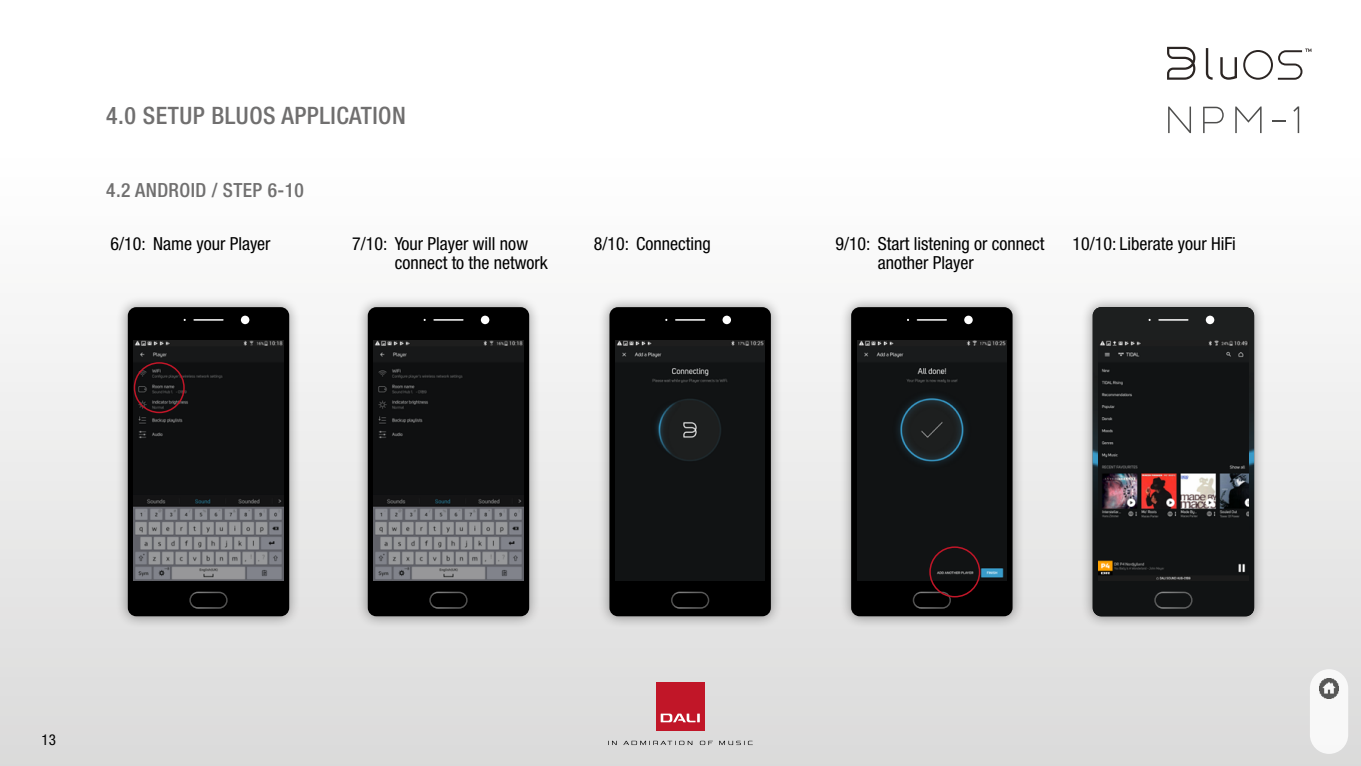
<style>
.page{position:relative;width:1361px;height:766px;background:#fff}
.page>*{position:absolute;margin:0;border:0;box-sizing:border-box;transform-origin:0 0}
.t1{font:500 condensed 24px "Helvetica Neue LT Std";letter-spacing:.02em;color:#706f6f}
.t2{font:500 condensed 19.5px "Helvetica Neue LT Std";letter-spacing:.02em;color:#706f6f}
.t3{font:condensed 18px/19.5px "Helvetica Neue LT Std";color:#000}
.t4{font:condensed 15px "Helvetica Neue LT Std";color:#000}
</style>
<div class="page">
<div style="left:0;top:150px;width:1361px;height:615px;background:linear-gradient(to bottom,#fff,#dadada)"></div>
<svg style="left:1168px;top:106px;width:23px;height:27px"></svg>
<svg style="left:1203px;top:107px;width:20px;height:26px"></svg>
<svg style="left:1272px;top:120px;width:13px;height:1px"></svg>
<svg style="left:1293px;top:106px;width:6px;height:27px"></svg>
<svg style="left:1235px;top:106px;width:26px;height:27px"></svg>
<svg style="left:1243px;top:49px;width:68px;height:31px"></svg>
<svg style="left:1220px;top:57px;width:17px;height:23px"></svg>
<svg style="left:1206px;top:48px;width:6px;height:32px"></svg>
<svg style="left:1167px;top:47px;width:28px;height:33px"></svg>
<div style="left:116px;top:295px;width:185px;height:333px;background:#000;opacity:.4"></div>
<div style="left:128px;top:307px;width:161px;height:309px;background:#000;border-radius:9px"></div>
<div style="left:189px;top:591px;width:39px;height:17px;border:2px solid #fff;border-radius:8px"></div>
<div style="left:241px;top:315px;width:8px;height:9px;background:#fff;border-radius:50%"></div>
<svg style="left:194px;top:319px;width:29px;height:1px"></svg>
<div style="left:356px;top:295px;width:185px;height:333px;background:#000;opacity:.4"></div>
<div style="left:368px;top:307px;width:161px;height:309px;background:#000;border-radius:9px"></div>
<div style="left:429px;top:591px;width:38px;height:17px;border:2px solid #fff;border-radius:8px"></div>
<div style="left:481px;top:315px;width:8px;height:9px;background:#fff;border-radius:50%"></div>
<svg style="left:434px;top:319px;width:29px;height:1px"></svg>
<div style="left:597px;top:295px;width:186px;height:333px;background:#000;opacity:.4"></div>
<div style="left:609px;top:307px;width:162px;height:309px;background:#000;border-radius:9px"></div>
<div style="left:671px;top:591px;width:38px;height:17px;border:2px solid #fff;border-radius:8px"></div>
<div style="left:722px;top:315px;width:9px;height:9px;background:#fff;border-radius:50%"></div>
<svg style="left:676px;top:319px;width:28px;height:1px"></svg>
<div style="left:839px;top:295px;width:185px;height:333px;background:#000;opacity:.4"></div>
<div style="left:851px;top:307px;width:161px;height:309px;background:#000;border-radius:9px"></div>
<div style="left:912px;top:591px;width:39px;height:17px;border:2px solid #fff;border-radius:8px"></div>
<div style="left:964px;top:315px;width:8px;height:9px;background:#fff;border-radius:50%"></div>
<svg style="left:917px;top:319px;width:29px;height:1px"></svg>
<div style="left:1081px;top:295px;width:185px;height:333px;background:#000;opacity:.4"></div>
<img style="left:1092px;top:307px;width:162px;height:309px">
<div style="left:1154px;top:591px;width:38px;height:17px;border:2px solid #fff;border-radius:8px"></div>
<svg style="left:1205px;top:315px;width:9px;height:9px"></svg>
<svg style="left:1159px;top:319px;width:29px;height:1px"></svg>
<img style="left:134px;top:341px;width:149px;height:239px">
<img style="left:374px;top:341px;width:149px;height:239px">
<img style="left:615px;top:341px;width:150px;height:239px">
<img style="left:857px;top:341px;width:149px;height:239px">
<img style="left:1098px;top:341px;width:150px;height:239px">
<div style="left:134px;top:362px;width:51px;height:51px;border:2px solid #c11628;border-radius:50%"></div>
<div style="left:929px;top:546px;width:51px;height:51px;border:2px solid #c11628;border-radius:50%"></div>
<svg style="left:608px;top:740px;width:8px;height:4px"></svg>
<svg style="left:719px;top:740px;width:34px;height:4px"></svg>
<svg style="left:623px;top:740px;width:69px;height:4px"></svg>
<svg style="left:700px;top:740px;width:13px;height:4px"></svg>
<div style="left:656px;top:681px;width:48px;height:49px;background:#c11628"></div>
<svg style="left:661px;top:713px;width:39px;height:9px"></svg>
<div style="left:1310px;top:669px;width:38px;height:84px;background:#f8f8f8;border-radius:19px"></div>
<img style="left:1319px;top:678px;width:19px;height:20px">
<h1 class="t1" style="left:106px;top:101px;width:301px">4.0 SETUP BLUOS APPLICATION</h1>
<p class="t2" style="left:106px;top:179px;width:199px">4.2 ANDROID / STEP 6-10</p>
<p class="t3" style="left:111px;top:234px;width:161px">6/10: Name your Player</p>
<p class="t3" style="left:1072px;top:234px;width:165px">10/10: Liberate your HiFi</p>
<p class="t3" style="left:395px;top:234px;width:155px;text-indent:-42px">7/10: Your Player will now connect to the network</p>
<p class="t3" style="left:594px;top:234px;width:119px">8/10: Connecting</p>
<p class="t3" style="left:878px;top:234px;width:168px;text-indent:-42px">9/10: Start listening or connect another Player</p>
<p class="t4" style="left:41px;top:730px;width:16px">13</p>
</div>
